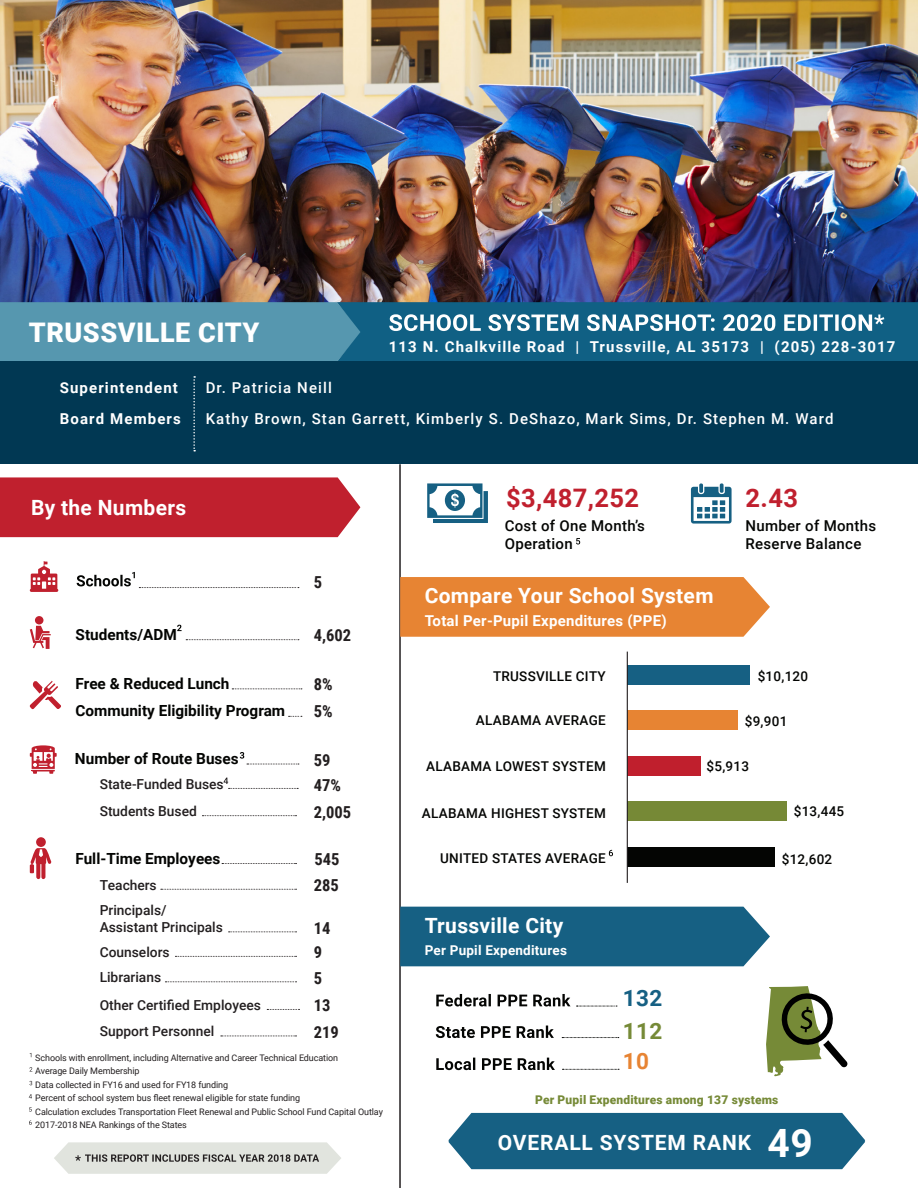
<style>
.page{position:relative;width:918px;height:1188px;background:#fff}
.page>*{position:absolute;margin:0;border:0;box-sizing:border-box;transform-origin:0 0}
.t1{font:1633.65px "Chartwell Bars Vertical";color:#c01f2d;scale:.15 1}
.t2{font:700 39px "Roboto";color:#fff}
.t3{font:900 27px "Roboto";letter-spacing:.02em;color:#fff}
.t4{font:700 25.5px "Roboto";letter-spacing:.015em;color:#c0202e}
.t5{font:700 22.5px "Roboto";color:#166083}
.t6{font:700 22.5px "Roboto";color:#768a37}
.t7{font:700 22.5px "Roboto";color:#e78433}
.t8{font:700 21px "Roboto";letter-spacing:.015em;color:#fff}
.t9{font:700 21px "Roboto";letter-spacing:.04em;color:#fff}
.Numbers-Sub{font:700 16.5px "Roboto Condensed";color:#231f20}
.t10{font:700 15.3px/27.2px "Roboto";color:#040503}
.t11{font:500 15px "Roboto";letter-spacing:.075em;color:#fff}
.t12{font:700 15px/30.9px "Roboto";letter-spacing:.075em;color:#fff}
.t13{font:500 15px/18px "Roboto";letter-spacing:.02em;color:#040503}
.t14{font:700 15px "Roboto";letter-spacing:.015em;color:#fff}
.t15{font:500 13.8px/25px "Roboto";color:#231f20}
.Numbers-Heading{font:500 13.5px "Roboto";letter-spacing:.02em;color:#040503}
.t16{font:700 13.5px "Roboto";letter-spacing:.015em;color:#fff}
.t17{font:900 12px "Roboto";letter-spacing:.015em;color:#768a37}
.t18{font:9px/13.5px "Roboto";letter-spacing:-.01em;color:#231f20}
.s1{color:#166083}
.s2{color:#e78433}
.s3{color:#768936}
.s4{color:#040503}
</style>
<div class="page">
<img style="left:0;top:0;width:918px;height:302px">
<div style="left:0;top:361px;width:918px;height:103px;background:#013853"></div>
<div style="left:0;top:477px;width:360px;height:60px;background:#c0202e"></div>
<svg style="left:193px;top:376px;width:2px;height:75px"></svg>
<svg style="left:699px;top:483px;width:4px;height:10px"></svg>
<svg style="left:720px;top:483px;width:4px;height:10px"></svg>
<svg style="left:691px;top:487px;width:41px;height:37px"></svg>
<svg style="left:576px;top:538px;width:4px;height:7px"></svg>
<svg style="left:427px;top:483px;width:61px;height:40px"></svg>
<hr style="left:399px;top:464px;width:2px;height:724px;background:#231f20">
<svg style="left:77px;top:572px;width:222px;height:16px"></svg>
<svg style="left:186px;top:639px;width:113px;height:1px"></svg>
<svg style="left:232px;top:688px;width:70px;height:1px"></svg>
<svg style="left:289px;top:716px;width:13px;height:1px"></svg>
<svg style="left:224px;top:778px;width:74px;height:11px"></svg>
<svg style="left:202px;top:815px;width:95px;height:1px"></svg>
<svg style="left:222px;top:863px;width:75px;height:1px"></svg>
<svg style="left:161px;top:889px;width:136px;height:1px"></svg>
<svg style="left:229px;top:931px;width:68px;height:1px"></svg>
<svg style="left:175px;top:956px;width:122px;height:1px"></svg>
<svg style="left:165px;top:981px;width:132px;height:1px"></svg>
<svg style="left:267px;top:1009px;width:33px;height:1px"></svg>
<svg style="left:221px;top:1036px;width:76px;height:1px"></svg>
<svg style="left:30px;top:561px;width:28px;height:31px"></svg>
<div style="left:35px;top:616px;width:8px;height:8px;background:#c0202e;border-radius:50%"></div>
<svg style="left:30px;top:626px;width:21px;height:23px"></svg>
<svg style="left:30px;top:681px;width:31px;height:28px"></svg>
<svg style="left:30px;top:745px;width:27px;height:29px"></svg>
<div style="left:36px;top:837px;width:10px;height:10px;background:#c0202e;border-radius:50%"></div>
<svg style="left:30px;top:848px;width:22px;height:31px"></svg>
<svg style="left:177px;top:625px;width:5px;height:6px"></svg>
<svg style="left:29px;top:1107px;width:3px;height:5px"></svg>
<svg style="left:29px;top:1094px;width:3px;height:5px"></svg>
<svg style="left:0;top:302px;width:918px;height:59px;background:#3a7e9c"></svg>
<svg style="left:240px;top:752px;width:59px;height:13px"></svg>
<svg style="left:54px;top:1142px;width:287px;height:32px;background:#d3d5d0"></svg>
<svg style="left:29px;top:1120px;width:3px;height:5px"></svg>
<div style="left:400px;top:577px;width:370px;height:60px;background:#e78433"></div>
<svg style="left:609px;top:850px;width:4px;height:6px"></svg>
<svg style="left:577px;top:1006px;width:40px;height:1px"></svg>
<svg style="left:562px;top:1069px;width:57px;height:1px"></svg>
<svg style="left:562px;top:1037px;width:57px;height:1px"></svg>
<svg style="left:766px;top:986px;width:82px;height:91px"></svg>
<div style="left:400px;top:907px;width:370px;height:59px;background:#166083"></div>
<svg style="left:436px;top:994px;width:135px;height:13px"></svg>
<svg style="left:436px;top:1058px;width:119px;height:12px"></svg>
<svg style="left:436px;top:1026px;width:118px;height:12px"></svg>
<div style="left:448px;top:1113px;width:417px;height:56px;background:#166083"></div>
<hr style="left:627px;top:652px;width:1px;height:231px;background:#231f20">
<p class="t3" style="left:29px;top:314px;width:232px">TRUSSVILLE CITY</p>
<p class="t12" style="left:389px;top:330px;width:508px">113 N. Chalkville Road | Trussville, AL 35173 | (205) 228-3017</p>
<h3 class="t12" style="left:60px;top:372px;width:123px">Superintendent<br>Board Members</h3>
<p class="t11" style="left:206px;top:378px;width:128px">Dr. Patricia Neill</p>
<p class="t11" style="left:206px;top:408px;width:629px">Kathy Brown, Stan Garrett, Kimberly S. DeShazo, Mark Sims, Dr. Stephen M. Ward</p>
<h3 class="t8" style="left:31px;top:493px;width:157px">By the Numbers</h3>
<p class="t4" style="left:506px;top:481px;width:134px">$3,487,252</p>
<p class="t4" style="left:746px;top:481px;width:54px">2.43</p>
<h3 class="t13" style="left:505px;top:516px;width:142px">Cost of One Month’s<br>Operation</h3>
<h3 class="t13" style="left:746px;top:516px;width:132px">Number of Months<br>Reserve Balance</h3>
<p class="Numbers-Sub" style="left:314px;top:571px;width:10px">5</p>
<h3 class="t10" style="left:76px;top:621px;width:103px">Students/ADM</h3>
<h3 class="t10" style="left:76px;top:670px;width:211px">Free &amp; Reduced Lunch<br>Community Eligibility Program</h3>
<h3 class="t10" style="left:75px;top:745px;width:165px">Number of Route Buses</h3>
<h3 class="t15" style="left:100px;top:770px;width:126px;line-height:27.3px">State-Funded Buses<br>Students Bused</h3>
<h3 class="t10" style="left:75px;top:844px;width:146px">Full-Time Employees</h3>
<h3 class="t15" style="left:100px;top:871px;width:68px;line-height:25.8px">Teachers<br>Principals/</h3>
<h3 class="t15" style="left:100px;top:914px;width:125px">Assistant Principals<br>Counselors<br>Librarians</h3>
<h3 class="t15" style="left:100px;top:991px;width:163px;line-height:26.5px">Other Certified Employees<br>Support Personnel</h3>
<p class="t18" style="left:35px;top:1051px;width:349px">Schools with enrollment, including Alternative and Career Technical Education<br>Average Daily Membership<br>Data collected in FY16 and used for FY18 funding<br>Percent of school system bus fleet renewal eligible for state funding<br>Calculation excludes Transportation Fleet Renewal and Public School Fund Capital Outlay 2017-2018 NEA Rankings of the States</p>
<p class="Numbers-Sub" style="left:314px;top:624px;width:39px">4,602</p>
<p class="Numbers-Sub" style="left:314px;top:673px;width:20px">8%</p>
<p class="Numbers-Sub" style="left:314px;top:700px;width:20px">5%</p>
<p class="Numbers-Sub" style="left:314px;top:748px;width:18px">59</p>
<p class="Numbers-Sub" style="left:314px;top:773px;width:29px">47%</p>
<p class="Numbers-Sub" style="left:314px;top:800px;width:39px">2,005</p>
<p class="Numbers-Sub" style="left:314px;top:848px;width:27px">545</p>
<p class="Numbers-Sub" style="left:314px;top:874px;width:27px">285</p>
<p class="Numbers-Sub" style="left:314px;top:916px;width:18px">14</p>
<p class="Numbers-Sub" style="left:314px;top:941px;width:10px">9</p>
<p class="Numbers-Sub" style="left:314px;top:966px;width:10px">5</p>
<p class="Numbers-Sub" style="left:314px;top:994px;width:18px">13</p>
<p class="Numbers-Sub" style="left:314px;top:1021px;width:27px">219</p>
<h3 class="t8" style="left:425px;top:581px;width:290px">Compare Your School System</h3>
<h3 class="t14" style="left:425px;top:610px;width:244px">Total Per-Pupil Expenditures (PPE)</h3>
<p class="Numbers-Heading" style="left:493px;top:666px;width:114px">TRUSSVILLE CITY</p>
<h3 class="Numbers-Heading" style="left:476px;top:710px;width:131px">ALABAMA AVERAGE</h3>
<h3 class="Numbers-Heading" style="left:426px;top:757px;width:181px">ALABAMA LOWEST SYSTEM</h3>
<h3 class="Numbers-Heading" style="left:422px;top:803px;width:185px">ALABAMA HIGHEST SYSTEM</h3>
<h3 class="Numbers-Heading" style="left:440px;top:849px;width:167px">UNITED STATES AVERAGE</h3>
<p class="t1" style="left:2192px;top:652px;width:1518px;rotate:90deg"><span class="s1">0</span><span class="s2">9</span>+6<span class="s3">3+</span><span class="s4">12</span></p>
<p class="Numbers-Heading" style="left:758px;top:666px;width:52px">$10,120</p>
<h3 class="Numbers-Heading" style="left:745px;top:711px;width:44px">$9,901</h3>
<h3 class="Numbers-Heading" style="left:706px;top:757px;width:44px">$5,913</h3>
<h3 class="Numbers-Heading" style="left:794px;top:802px;width:52px">$13,445</h3>
<h3 class="Numbers-Heading" style="left:782px;top:849px;width:52px">$12,602</h3>
<p class="t8" style="left:425px;top:911px;width:140px">Trussville City</p>
<h3 class="t16" style="left:425px;top:941px;width:144px">Per Pupil Expenditures</h3>
<p class="t5" style="left:623px;top:982px;width:41px">132</p>
<p class="t6" style="left:623px;top:1015px;width:41px">112</p>
<p class="t7" style="left:623px;top:1045px;width:28px">10</p>
<h3 class="t17" style="left:535px;top:1091px;width:245px">Per Pupil Expenditures among 137 systems</h3>
<p class="t9" style="left:498px;top:1128px;width:255px">OVERALL SYSTEM RANK</p>
<p class="t2" style="left:768px;top:1116px;width:47px">49</p>
</div>
